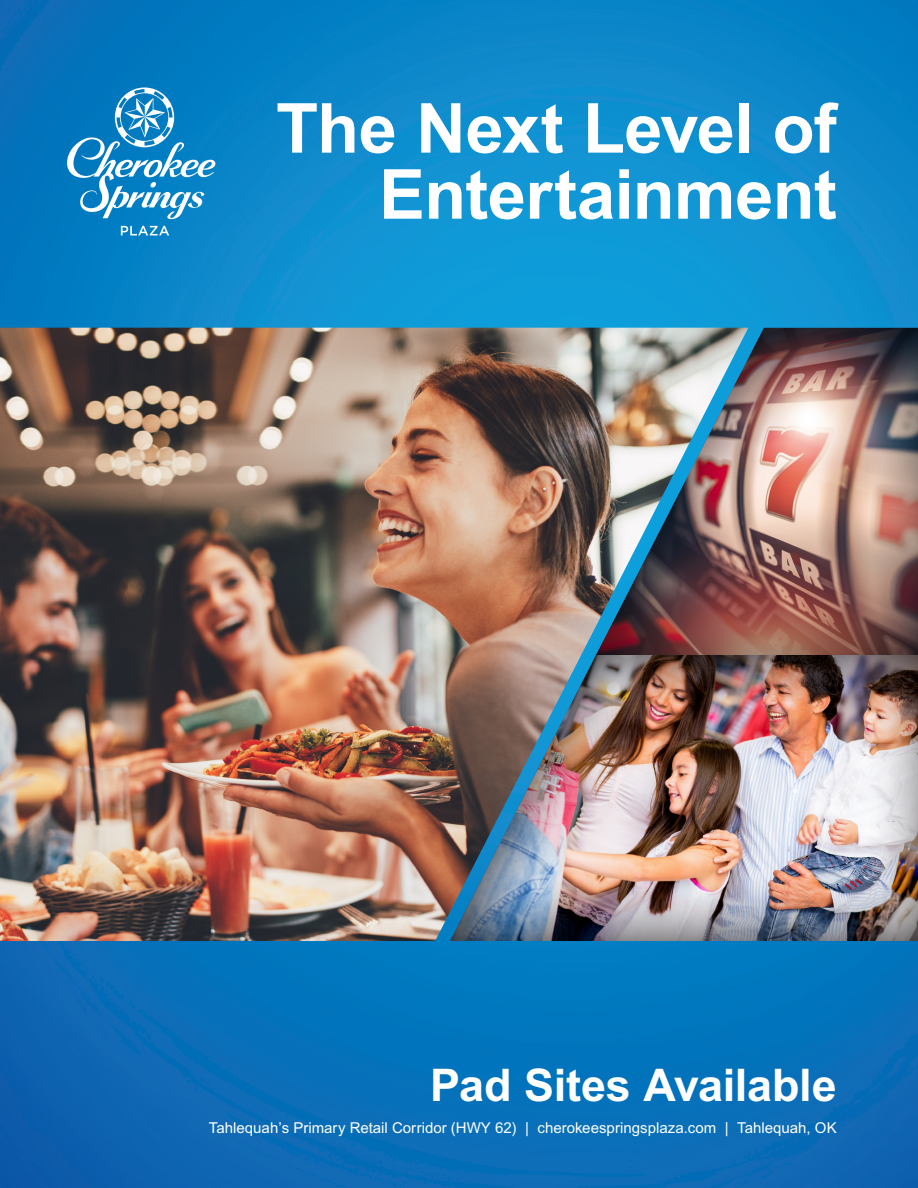
<style>
.page{position:relative;width:918px;height:1188px;background:#fff}
.page>*{position:absolute;margin:0;border:0;box-sizing:border-box;transform-origin:0 0}
.t1{font:700 69px/66px "Arial MT Pro";letter-spacing:-.01em;color:#fff;text-align:right}
.t2{font:700 45px "Arial MT Pro";letter-spacing:-.005em;color:#fff}
.t3{font:15px "Arial MT Pro";color:#fff}
</style>
<div class="page">
<img style="left:0;top:0;width:918px;height:1188px">
<svg style="left:121px;top:226px;width:48px;height:9px"></svg>
<svg style="left:66px;top:87px;width:150px;height:132px"></svg>
<img style="left:449px;top:656px;width:469px;height:286px">
<div style="left:596px;top:326px;width:322px;height:330px;background:#231f20;opacity:.75"></div>
<img style="left:0;top:328px;width:748px;height:613px">
<h1 class="t1" style="left:276px;top:98px;width:562px">The Next Level of<br>Entertainment</h1>
<h2 class="t2" style="left:430px;top:1059px;width:408px">Pad Sites Available</h2>
<p class="t3" style="left:209px;top:1119px;width:629px">Tahlequah’s Primary Retail Corridor (HWY 62) | cherokeespringsplaza.com | Tahlequah, OK</p>
</div>
